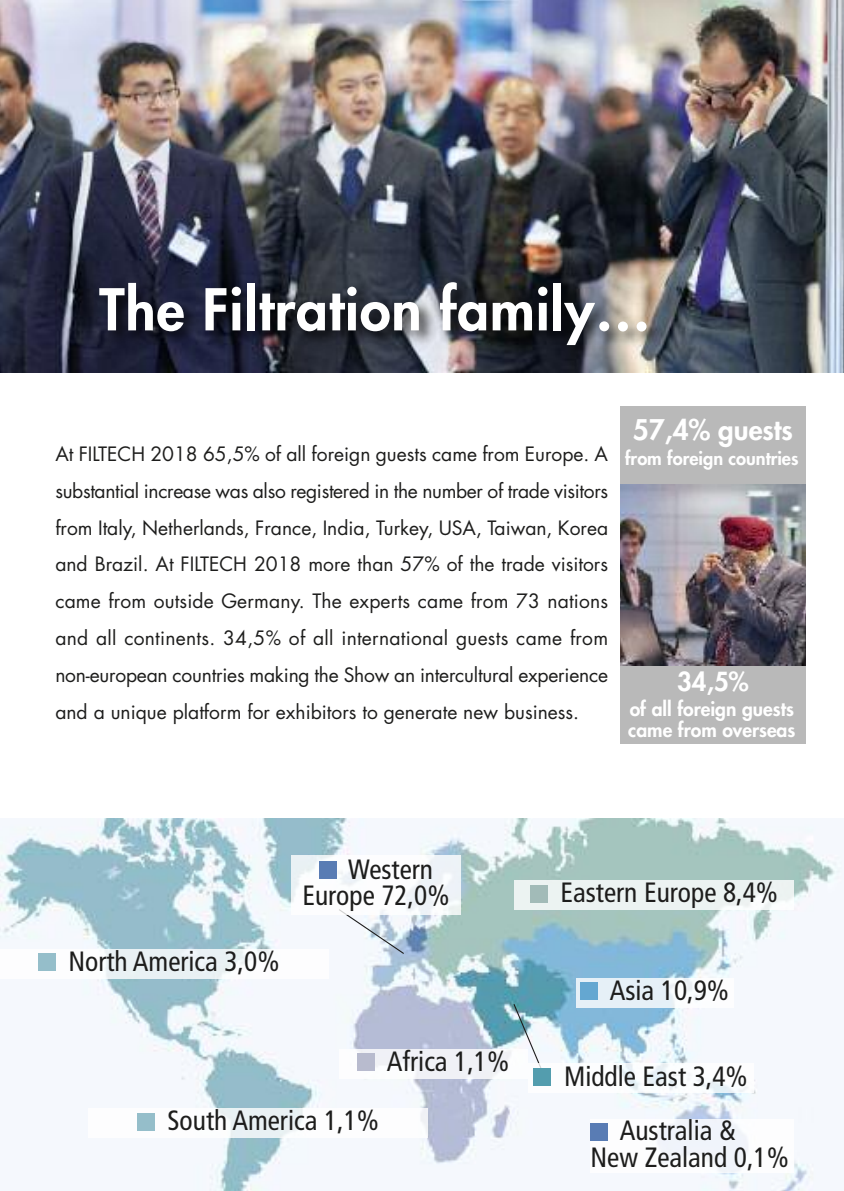
<style>
.page{position:relative;width:844px;height:1191px;background:#fff}
.page>*{position:absolute;margin:0;border:0;box-sizing:border-box;transform-origin:0 0}
.t1{font:800 56px "Futura Std";letter-spacing:.015em;color:#fff}
.t2{font:condensed 27.82px/26.4px "Frutiger";color:#1d1d1c}
.t3{font:800 27.65px "Futura Std";color:#fff}
.t4{font:800 25.55px "Futura Std";color:#fff}
.t5{font:19.25px/36.8px "Futura Std";color:#1d1d1c;text-align:justify}
.t6{font:800 19.25px/21px "Futura Std";color:#fff}
.t7{font:800 18.2px "Futura Std";color:#fff}
</style>
<div class="page">
<img style="left:0;top:819px;width:842px;height:372px">
<img style="left:0;top:0;width:843px;height:372px">
<svg style="left:512px;top:1002px;width:31px;height:61px"></svg>
<svg style="left:337px;top:914px;width:68px;height:41px"></svg>
<img style="left:620px;top:485px;width:185px;height:180px">
<div style="left:619px;top:406px;width:186px;height:78px;background:#b9b9b9"></div>
<div style="left:620px;top:666px;width:185px;height:78px;background:#b9b9b9"></div>
<img style="left:87px;top:271px;width:714px;height:152px">
<div style="left:0;top:949px;width:328px;height:29px;background:#fff;opacity:.8"></div>
<div style="left:38px;top:953px;width:17px;height:18px;background:#95beca"></div>
<div style="left:88px;top:1108px;width:339px;height:29px;background:#fff;opacity:.8"></div>
<div style="left:137px;top:1112px;width:17px;height:18px;background:#95beca"></div>
<div style="left:291px;top:855px;width:169px;height:59px;background:#fff;opacity:.8"></div>
<div style="left:319px;top:861px;width:17px;height:18px;background:#597cb4"></div>
<div style="left:514px;top:880px;width:279px;height:29px;background:#ecf3f2"></div>
<div style="left:529px;top:885px;width:18px;height:17px;background:#a2bbb8"></div>
<div style="left:576px;top:978px;width:157px;height:29px;background:#fff;opacity:.8"></div>
<div style="left:580px;top:982px;width:18px;height:18px;background:#64a7d1"></div>
<div style="left:527px;top:1063px;width:226px;height:30px;background:#fff"></div>
<div style="left:533px;top:1068px;width:18px;height:17px;background:#539dae"></div>
<div style="left:339px;top:1049px;width:188px;height:29px;background:#fff;opacity:.8"></div>
<div style="left:357px;top:1053px;width:18px;height:18px;background:#b8bbce"></div>
<div style="left:590px;top:1119px;width:203px;height:54px;background:#fff"></div>
<div style="left:590px;top:1122px;width:18px;height:18px;background:#597cb4"></div>
<h1 class="t1" style="left:99px;top:283px;width:553px">The Filtration family…</h1>
<p class="t5" style="left:55px;top:437px;width:554px">At FILTECH 2018 65,5% of all foreign guests came from Europe. A substantial increase was also registered in the number of trade visitors from Italy, Netherlands, France, India, Turkey, USA, Taiwan, Korea and Brazil. At FILTECH 2018 more than 57% of the trade visitors came from outside Germany. The experts came from 73 nations and all continents. 34,5% of all international guests came from non-european countries making the Show an intercultural experience and a unique platform for exhibitors to generate new business.</p>
<h3 class="t3" style="left:632px;top:416px;width:162px">57,4% guests</h3>
<p class="t7" style="left:625px;top:450px;width:175px">from foreign countries</p>
<h3 class="t4" style="left:677px;top:669px;width:73px">34,5%</h3>
<p class="t6" style="left:628px;top:700px;width:169px">of all foreign guests came from overseas</p>
<h2 class="t2" style="left:68px;top:950px;width:212px">North America 3,0%</h2>
<h2 class="t2" style="left:302px;top:858px;width:149px;text-indent:46px">Western<br>Europe 72,0%</h2>
<h2 class="t2" style="left:387px;top:1050px;width:124px">Africa 1,1%</h2>
<h2 class="t2" style="left:167px;top:1109px;width:213px">South America 1,1%</h2>
<h2 class="t2" style="left:560px;top:881px;width:219px">Eastern Europe 8,4%</h2>
<h2 class="t2" style="left:609px;top:979px;width:121px">Asia 10,9%</h2>
<h2 class="t2" style="left:564px;top:1065px;width:185px">Middle East 3,4%</h2>
<h2 class="t2" style="left:590px;top:1119px;width:200px;text-indent:29px">Australia &amp;<br>New Zealand 0,1%</h2>
</div>
